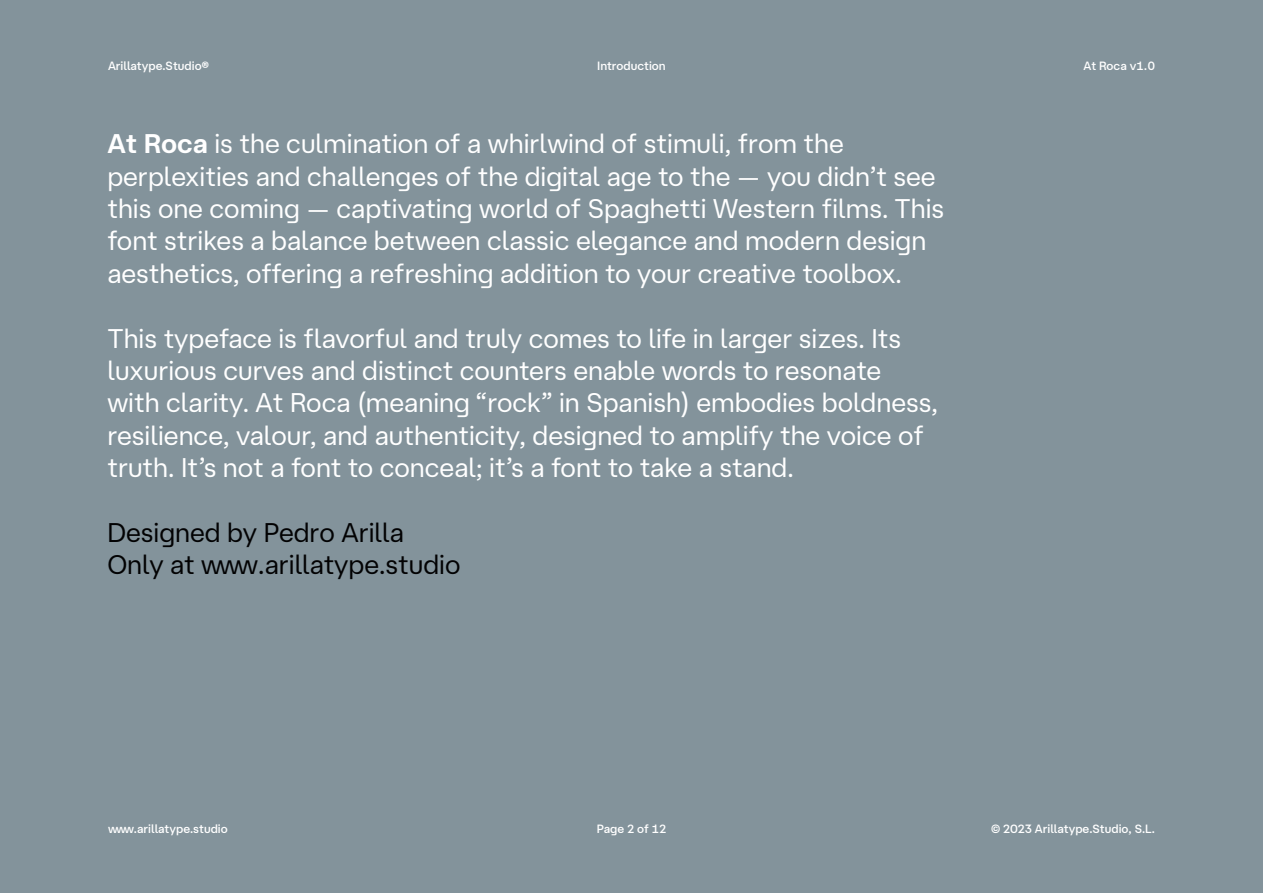
<style>
.page{position:relative;width:1263px;height:893px;background:#83939b}
.page>*{position:absolute;margin:0;border:0;box-sizing:border-box;transform-origin:0 0}
.t1{font:27px/32.4px "At Hauss Arabic Retina";color:#fff}
.t2{font:27px "At Hauss Arabic Retina";color:#020203}
.t3{font:500 12px "At Hauss";color:#fff}
.s1{font-family:"At Hauss Arabic";font-weight:600}
</style>
<div class="page">
<p class="t3" style="left:108px;top:58px;width:103px">Arillatype.Studio®</p>
<p class="t3" style="left:1083px;top:58px;width:73px">At Roca v1.0</p>
<p class="t3" style="left:597px;top:58px;width:70px">Introduction</p>
<p class="t1" style="left:107px;top:128px;width:838px"><span class="s1">At Roca</span> is the culmination of a whirlwind of stimuli, from the perplexities and challenges of the digital age to the — you didn’t see this one coming — captivating world of Spaghetti Western films. This font strikes a balance between classic elegance and modern design aesthetics, offering a refreshing addition to your creative toolbox.</p>
<p class="t1" style="left:107px;top:322px;width:832px">This typeface is flavorful and truly comes to life in larger sizes. Its luxurious curves and distinct counters enable words to resonate with clarity. At Roca (meaning “rock” in Spanish) embodies boldness, resilience, valour, and authenticity, designed to amplify the voice of truth. It’s not a font to conceal; it’s a font to take a stand.</p>
<p class="t2" style="left:107px;top:517px;width:298px">Designed by Pedro Arilla</p>
<p class="t2" style="left:107px;top:549px;width:355px">Only at www.arillatype.studio</p>
<p class="t3" style="left:108px;top:822px;width:121px">www.arillatype.studio</p>
<p class="t3" style="left:597px;top:822px;width:71px">Page 2 of 12</p>
<p class="t3" style="left:991px;top:822px;width:165px">© 2023 Arillatype.Studio, S.L.</p>
</div>
